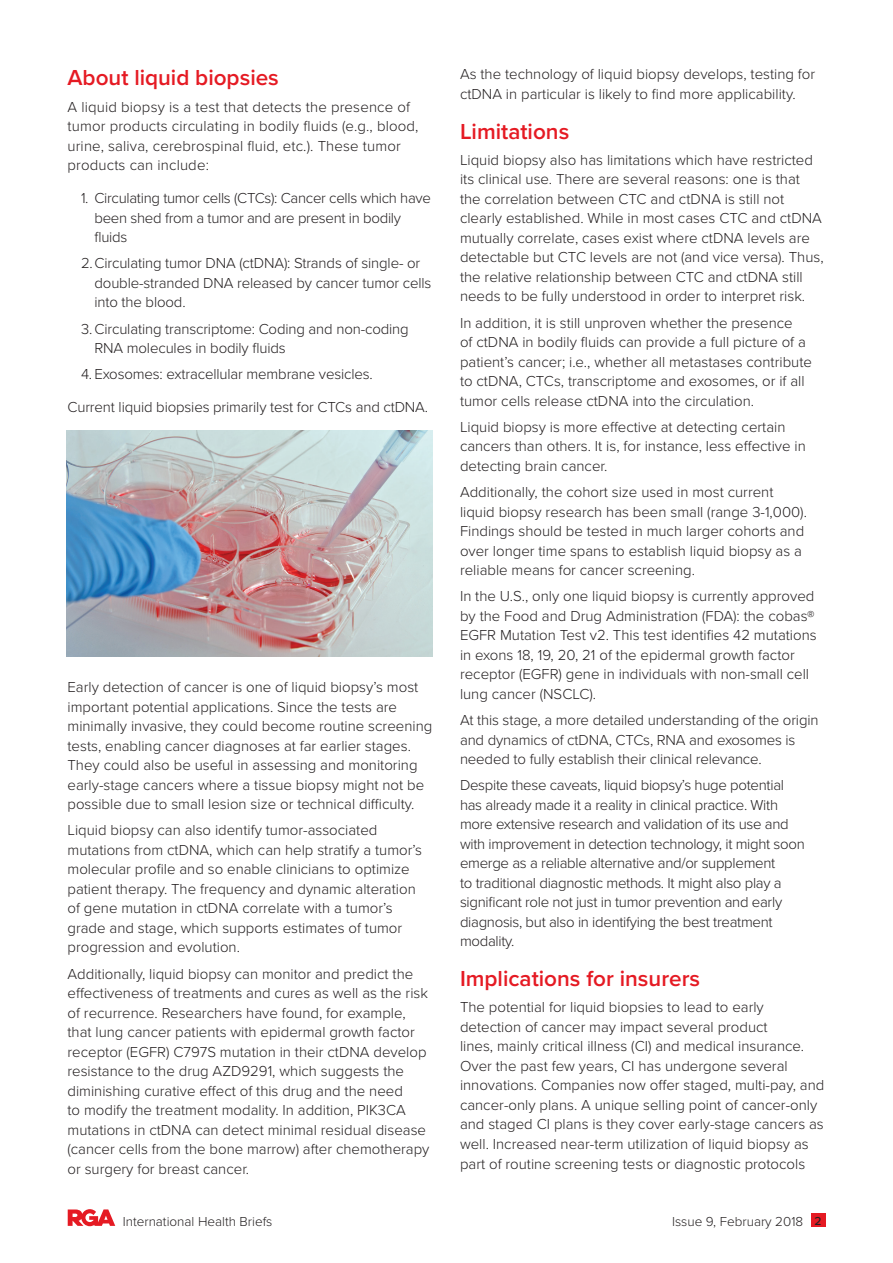
<style>
.page{position:relative;width:893px;height:1263px;background:#fff}
.page>*{position:absolute;margin:0;border:0;box-sizing:border-box;transform-origin:0 0}
.t1{font:600 22.5px "Proxima Nova";color:#e51a23}
.t2{font:300 15px/19.5px "Proxima Nova";color:#231f20}
.t3{font:300 15px/19.5px "Proxima Nova";letter-spacing:-.02em;color:#231f20}
.t4{font:300 13.5px "Proxima Nova";color:#231f20}
.s1{font-weight:500;font-size:12px}
</style>
<div class="page">
<div style="left:811px;top:1213px;width:14px;height:14px;background:#e51a23"></div>
<svg style="left:68px;top:1209px;width:47px;height:17px"></svg>
<img style="left:67px;top:431px;width:366px;height:225px">
<h1 class="t1" style="left:68px;top:61px;width:213px">About liquid biopsies</h1>
<p class="t2" style="left:68px;top:96px;width:353px">A liquid biopsy is a test that detects the presence of tumor products circulating in bodily fluids (e.g., blood, urine, saliva, cerebrospinal fluid, etc.). These tumor products can include:</p>
<p class="t3" style="left:94px;top:187px;width:338px;text-indent:-14px">1. Circulating tumor cells (CTCs): Cancer cells which have been shed from a tumor and are present in bodily fluids</p>
<p class="t2" style="left:94px;top:253px;width:338px;text-indent:-14px">2.Circulating tumor DNA (ctDNA): Strands of single- or double-stranded DNA released by cancer tumor cells into the blood.</p>
<p class="t2" style="left:94px;top:318px;width:316px;text-indent:-14px">3. Circulating transcriptome: Coding and non-coding<br>RNA molecules in bodily fluids</p>
<p class="t2" style="left:81px;top:364px;width:293px">4. Exosomes: extracellular membrane vesicles.</p>
<p class="t2" style="left:68px;top:397px;width:362px">Current liquid biopsies primarily test for CTCs and ctDNA.</p>
<p class="t2" style="left:68px;top:676px;width:366px">Early detection of cancer is one of liquid biopsy’s most important potential applications. Since the tests are minimally invasive, they could become routine screening tests, enabling cancer diagnoses at far earlier stages.<br>They could also be useful in assessing and monitoring early-stage cancers where a tissue biopsy might not be possible due to small lesion size or technical difficulty.</p>
<p class="t2" style="left:68px;top:820px;width:356px">Liquid biopsy can also identify tumor-associated mutations from ctDNA, which can help stratify a tumor’s molecular profile and so enable clinicians to optimize patient therapy. The frequency and dynamic alteration of gene mutation in ctDNA correlate with a tumor’s grade and stage, which supports estimates of tumor progression and evolution.</p>
<p class="t2" style="left:68px;top:963px;width:363px">Additionally, liquid biopsy can monitor and predict the effectiveness of treatments and cures as well as the risk of recurrence. Researchers have found, for example, that lung cancer patients with epidermal growth factor receptor (EGFR) C797S mutation in their ctDNA develop resistance to the drug AZD9291, which suggests the diminishing curative effect of this drug and the need<br>to modify the treatment modality. In addition, PIK3CA mutations in ctDNA can detect minimal residual disease (cancer cells from the bone marrow) after chemotherapy or surgery for breast cancer.</p>
<p class="t2" style="left:460px;top:64px;width:357px">As the technology of liquid biopsy develops, testing for ctDNA in particular is likely to find more applicability.</p>
<h1 class="t1" style="left:460px;top:114px;width:111px">Limitations</h1>
<p class="t2" style="left:460px;top:149px;width:365px">Liquid biopsy also has limitations which have restricted its clinical use. There are several reasons: one is that the correlation between CTC and ctDNA is still not clearly established. While in most cases CTC and ctDNA mutually correlate, cases exist where ctDNA levels are detectable but CTC levels are not (and vice versa). Thus, the relative relationship between CTC and ctDNA still needs to be fully understood in order to interpret risk.</p>
<p class="t2" style="left:460px;top:312px;width:353px">In addition, it is still unproven whether the presence<br>of ctDNA in bodily fluids can provide a full picture of a patient’s cancer; i.e., whether all metastases contribute to ctDNA, CTCs, transcriptome and exosomes, or if all tumor cells release ctDNA into the circulation.</p>
<p class="t2" style="left:460px;top:416px;width:347px">Liquid biopsy is more effective at detecting certain cancers than others. It is, for instance, less effective in detecting brain cancer.</p>
<p class="t2" style="left:460px;top:482px;width:348px">Additionally, the cohort size used in most current liquid biopsy research has been small (range 3-1,000).<br>Findings should be tested in much larger cohorts and over longer time spans to establish liquid biopsy as a reliable means for cancer screening.</p>
<p class="t2" style="left:460px;top:586px;width:358px">In the U.S., only one liquid biopsy is currently approved by the Food and Drug Administration (FDA): the cobas® EGFR Mutation Test v2. This test identifies 42 mutations in exons 18, 19, 20, 21 of the epidermal growth factor receptor (EGFR) gene in individuals with non-small cell lung cancer (NSCLC).</p>
<p class="t2" style="left:460px;top:710px;width:360px">At this stage, a more detailed understanding of the origin and dynamics of ctDNA, CTCs, RNA and exosomes is needed to fully establish their clinical relevance.</p>
<p class="t3" style="left:460px;top:775px;width:346px">Despite these caveats, liquid biopsy’s huge potential has already made it a reality in clinical practice. With more extensive research and validation of its use and with improvement in detection technology, it might soon emerge as a reliable alternative and/or supplement<br>to traditional diagnostic methods. It might also play a significant role not just in tumor prevention and early diagnosis, but also in identifying the best treatment modality.</p>
<h1 class="t1" style="left:460px;top:962px;width:242px">Implications for insurers</h1>
<p class="t2" style="left:460px;top:997px;width:366px">The potential for liquid biopsies to lead to early detection of cancer may impact several product<br>lines, mainly critical illness (CI) and medical insurance.<br>Over the past few years, CI has undergone several innovations. Companies now offer staged, multi-pay, and cancer-only plans. A unique selling point of cancer-only and staged CI plans is they cover early-stage cancers as well. Increased near-term utilization of liquid biopsy as part of routine screening tests or diagnostic protocols</p>
<p class="t4" style="left:123px;top:1212px;width:151px">International Health Briefs</p>
<p class="t4" style="left:672px;top:1211px;width:151px">Issue 9, February 2018 <span class="s1">2</span></p>
</div>
